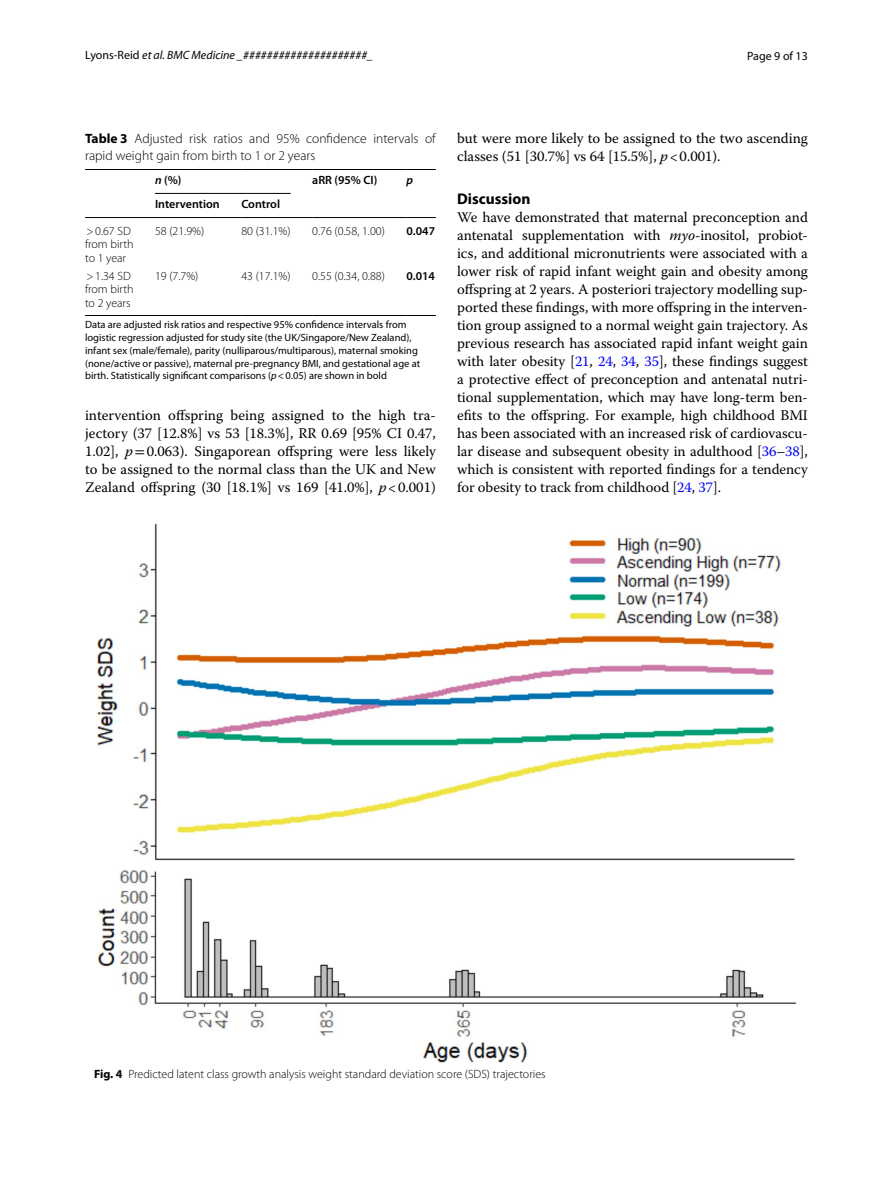
<style>
.page{position:relative;width:893px;height:1187px;background:#fff}
.page>*{position:absolute;margin:0;border:0;box-sizing:border-box;transform-origin:0 0}
.t1{font:700 15.45px "Myriad Pro";color:#000}
.t2{font:14.7px/18px "Warnock Pro";color:#000;text-align:justify}
.t3{font:300 13.5px/16.5px "Myriad Pro";color:#000}
.t4{font:300 12px/13.5px "Myriad Pro";color:#000}
.t5{font:italic 12px "Myriad Pro";color:#000}
.t6{font:600 12px "Myriad Pro";color:#000}
.t7{font:12px "Myriad Pro";color:#000}
.t8{font:italic 600 12px "Myriad Pro";color:#000}
.t9{font:10.5px/12.8px "Myriad Pro";color:#000}
.s1{font-style:normal}
.s2{font-weight:700}
.s3{font-style:italic}
.s4{font-family:"STIX"}
.s5{color:#00f}
</style>
<div class="page">
<hr style="left:85px;top:169px;width:70px;height:1px;background:#000">
<hr style="left:85px;top:217px;width:70px;height:1px;background:#000">
<hr style="left:155px;top:169px;width:86px;height:1px;background:#000">
<hr style="left:241px;top:169px;width:71px;height:1px;background:#000">
<hr style="left:312px;top:169px;width:95px;height:1px;background:#000">
<hr style="left:312px;top:217px;width:95px;height:1px;background:#000">
<svg style="left:407px;top:169px;width:29px;height:1px"></svg>
<svg style="left:407px;top:217px;width:29px;height:1px"></svg>
<hr style="left:155px;top:217px;width:86px;height:1px;background:#000">
<hr style="left:241px;top:217px;width:71px;height:1px;background:#000">
<hr style="left:85px;top:315px;width:70px;height:1px;background:#000">
<hr style="left:155px;top:315px;width:86px;height:1px;background:#000">
<hr style="left:241px;top:315px;width:71px;height:1px;background:#000">
<hr style="left:312px;top:315px;width:95px;height:1px;background:#000">
<svg style="left:407px;top:315px;width:29px;height:1px"></svg>
<hr style="left:155px;top:193px;width:136px;height:1px;background:#000">
<img style="left:96px;top:523px;width:701px;height:539px">
<p class="t5" style="left:85px;top:48px;width:290px"><span class="s1">Lyons‑Reid</span> et al. BMC Medicine _#####################_</p>
<p class="t7" style="left:747px;top:48px;width:62px">Page 9 of 13</p>
<p class="t3" style="left:85px;top:130px;width:352px"><span class="s2">Table 3</span> Adjusted risk ratios and 95% confidence intervals of rapid weight gain from birth to 1 or 2 years</p>
<p class="t6" style="left:155px;top:172px;width:28px"><span class="s3">n</span> (%)</p>
<p class="t6" style="left:312px;top:172px;width:67px">aRR (95% CI)</p>
<p class="t8" style="left:407px;top:172px;width:8px">p</p>
<p class="t6" style="left:155px;top:196px;width:66px">Intervention</p>
<p class="t6" style="left:241px;top:196px;width:40px">Control</p>
<p class="t4" style="left:85px;top:224px;width:50px">&gt;0.67 SD from birth to 1 year</p>
<p class="t4" style="left:155px;top:224px;width:51px">58 (21.9%)</p>
<p class="t4" style="left:241px;top:224px;width:51px">80 (31.1%)</p>
<p class="t4" style="left:312px;top:224px;width:74px">0.76 (0.58, 1.00)</p>
<p class="t6" style="left:406px;top:223px;width:30px">0.047</p>
<p class="t4" style="left:85px;top:269px;width:50px">&gt;1.34 SD from birth to 2 years</p>
<p class="t4" style="left:155px;top:269px;width:45px">19 (7.7%)</p>
<p class="t4" style="left:241px;top:269px;width:51px">43 (17.1%)</p>
<p class="t4" style="left:312px;top:269px;width:74px">0.55 (0.34, 0.88)</p>
<p class="t6" style="left:406px;top:268px;width:30px">0.014</p>
<p class="t9" style="left:85px;top:318px;width:337px">Data are adjusted risk ratios and respective 95% confidence intervals from logistic regression adjusted for study site (the UK/Singapore/New Zealand), infant sex (male/female), parity (nulliparous/multiparous), maternal smoking (none/active or passive), maternal pre-pregnancy BMI, and gestational age at birth. Statistically significant comparisons (<span class="s3">p</span>&lt;0.05) are shown in bold</p>
<p class="t2" style="left:85px;top:406px;width:352px">intervention offspring being assigned to the high tra&shy;jectory (37 [12.8%] vs 53 [18.3%], RR 0.69 [95% CI 0.47, 1.02], <span class="s3">p</span><span class="s4">=</span>0.063). Singaporean offspring were less likely to be assigned to the normal class than the UK and New Zealand offspring (30 [18.1%] vs 169 [41.0%], <span class="s3">p</span>&lt;0.001)</p>
<p class="t2" style="left:457px;top:128px;width:352px">but were more likely to be assigned to the two ascending classes (51 [30.7%] vs 64 [15.5%], <span class="s3">p</span>&lt;0.001).</p>
<p class="t1" style="left:457px;top:189px;width:75px">Discussion</p>
<p class="t2" style="left:457px;top:208px;width:352px">We have demonstrated that maternal preconception and antenatal supplementation with <span class="s3">myo</span>-inositol, probiot&shy;ics, and additional micronutrients were associated with a lower risk of rapid infant weight gain and obesity among offspring at 2 years. A posteriori trajectory modelling sup&shy;ported these findings, with more offspring in the interven&shy;tion group assigned to a normal weight gain trajectory. As previous research has associated rapid infant weight gain with later obesity [<span class="s5">21</span>, <span class="s5">24</span>, <span class="s5">34</span>, <span class="s5">35</span>], these findings suggest a protective effect of preconception and antenatal nutri&shy;tional supplementation, which may have long-term ben&shy;efits to the offspring. For example, high childhood BMI has been associated with an increased risk of cardiovascu&shy;lar disease and subsequent obesity in adulthood [<span class="s5">36</span>–<span class="s5">38</span>], which is consistent with reported findings for a tendency for obesity to track from childhood [<span class="s5">24</span>, <span class="s5">37</span>].</p>
<p class="t4" style="left:94px;top:1067px;width:453px"><span class="s2">Fig. 4</span> Predicted latent class growth analysis weight standard deviation score (SDS) trajectories</p>
</div>
